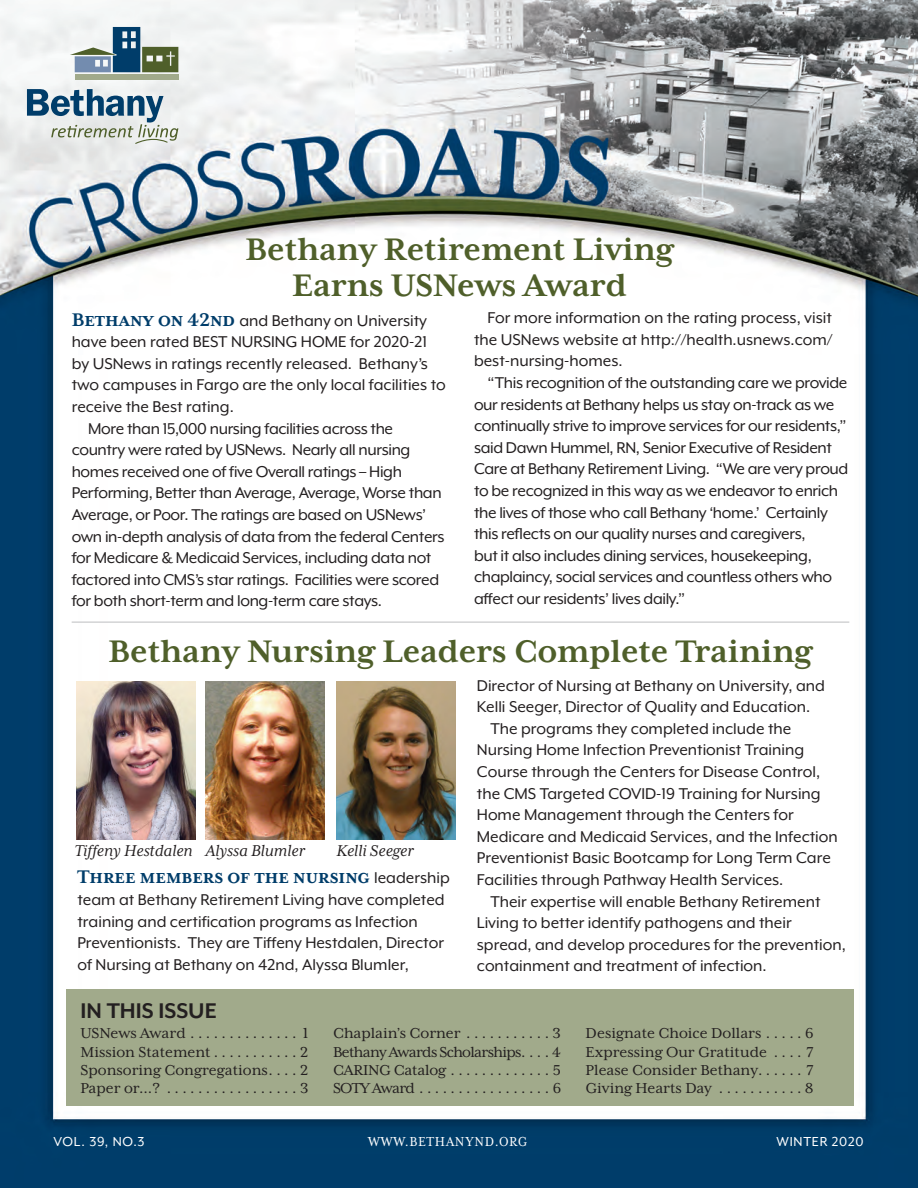
<style>
.page{position:relative;width:918px;height:1188px;background:#fff}
.page>*{position:absolute;margin:0;border:0;box-sizing:border-box;transform-origin:0 0}
.t1{font:700 35.85px/36px "Mrs Eaves XL Serif OT";color:#4f5f2a;text-align:center}
.t2{font:700 24.45px "Mr Eaves XL Mod OT";color:#231f20}
.t3{font:700 21px "Mrs Eaves XL Serif OT";color:#003d6a}
.t4{font:18px/21.6px "Mr Eaves XL Mod OT";color:#231f20;text-align:justify}
.t5{font:18px/21.6px "Mr Eaves XL Mod OT";letter-spacing:-.02em;color:#231f20}
.t6{font:italic 18px "Mrs Eaves XL Serif OT";color:#231f20}
.t7{font:16.5px/18.5px "Mrs Eaves XL Serif OT";color:#231f20;text-align:justify}
.t8{font:15px "Mr Eaves XL Mod OT";letter-spacing:.05em;color:#fff}
.t9{font:15px "Mrs Eaves XL Serif Nar OT";letter-spacing:.05em;color:#fff}
.s1{font-family:"Mrs Eaves XL Serif OT";font-weight:700;font-size:21px;color:#003d6a}
.s2{font-family:"Mr Eaves XL Mod OT";font-weight:400;font-size:18px;color:#231f20}
</style>
<div class="page">
<img style="left:0;top:0;width:918px;height:1188px">
<div style="left:66px;top:989px;width:787px;height:117px;background:#a1aa8b"></div>
<svg style="left:27px;top:89px;width:151px;height:55px"></svg>
<div style="left:75px;top:74px;width:103px;height:6px;background:#a1aa8b"></div>
<svg style="left:70px;top:27px;width:108px;height:45px"></svg>
<hr style="left:72px;top:622px;width:777px;height:1px;background:#bcbdc0">
<img style="left:77px;top:682px;width:119px;height:158px">
<img style="left:205px;top:682px;width:119px;height:158px">
<img style="left:336px;top:682px;width:119px;height:158px">
<h1 class="t1" style="left:245px;top:234px;width:431px">Bethany Retirement Living<br>Earns USNews Award</h1>
<p class="t4" style="left:72px;top:311px;width:357px"><span class="s1">Bethany on 42nd</span> and Bethany on University</p>
<p class="t4" style="left:72px;top:333px;width:357px">have been rated BEST NURSING HOME for 2020-21</p>
<p class="t4" style="left:72px;top:354px;width:358px">by USNews in ratings recently released. Bethany’s</p>
<p class="t4" style="left:72px;top:376px;width:376px">two campuses in Fargo are the only local facilities to</p>
<p class="t4" style="left:72px;top:397px;width:164px">receive the Best rating.</p>
<p class="t5" style="left:88px;top:419px;width:306px">More than 15,000 nursing facilities across the</p>
<p class="t5" style="left:72px;top:441px;width:340px">country were rated by USNews. Nearly all nursing</p>
<p class="t5" style="left:72px;top:462px;width:332px">homes received one of five Overall ratings – High</p>
<p class="t5" style="left:72px;top:484px;width:372px">Performing, Better than Average, Average, Worse than</p>
<p class="t5" style="left:72px;top:505px;width:356px">Average, or Poor. The ratings are based on USNews’</p>
<p class="t5" style="left:72px;top:527px;width:374px">own in-depth analysis of data from the federal Centers</p>
<p class="t5" style="left:72px;top:549px;width:361px">for Medicare &amp; Medicaid Services, including data not</p>
<p class="t5" style="left:72px;top:570px;width:369px">factored into CMS’s star ratings. Facilities were scored</p>
<p class="t5" style="left:72px;top:592px;width:312px">for both short-term and long-term care stays.</p>
<p class="t4" style="left:474px;top:309px;width:360px;text-indent:14px">For more information on the rating process, visit the USNews website at http://health.usnews.com/ best-nursing-homes.</p>
<p class="t5" style="left:474px;top:373px;width:376px;text-indent:14px">“This recognition of the outstanding care we provide our residents at Bethany helps us stay on-track as we continually strive to improve services for our residents,” said Dawn Hummel, RN, Senior Executive of Resident Care at Bethany Retirement Living. “We are very proud to be recognized in this way as we endeavor to enrich the lives of those who call Bethany ‘home.’ Certainly this reflects on our quality nurses and caregivers,<br>but it also includes dining services, housekeeping, chaplaincy, social services and countless others who affect our residents’ lives daily.”</p>
<h1 class="t1" style="left:108px;top:636px;width:707px">Bethany Nursing Leaders Complete Training</h1>
<p class="t6" style="left:74px;top:844px;width:232px">Tiffeny Hestdalen Alyssa Blumler</p>
<p class="t6" style="left:336px;top:844px;width:79px">Kelli Seeger</p>
<p class="t3" style="left:77px;top:870px;width:374px">Three members of the nursing <span class="s2">leadership</span></p>
<p class="t4" style="left:77px;top:890px;width:369px;text-align:left">team at Bethany Retirement Living have completed training and certification programs as Infection Preventionists. They are Tiffeny Hestdalen, Director of Nursing at Bethany on 42nd, Alyssa Blumler,</p>
<h2 class="t2" style="left:80px;top:1002px;width:138px">IN THIS ISSUE</h2>
<p class="t4" style="left:477px;top:676px;width:349px">Director of Nursing at Bethany on University, and</p>
<p class="t4" style="left:477px;top:697px;width:335px">Kelli Seeger, Director of Quality and Education.</p>
<p class="t4" style="left:490px;top:719px;width:302px">The programs they completed include the</p>
<p class="t4" style="left:477px;top:741px;width:329px">Nursing Home Infection Preventionist Training</p>
<p class="t4" style="left:477px;top:762px;width:345px">Course through the Centers for Disease Control,</p>
<p class="t4" style="left:477px;top:784px;width:345px">the CMS Targeted COVID-19 Training for Nursing</p>
<p class="t4" style="left:477px;top:805px;width:318px">Home Management through the Centers for</p>
<p class="t4" style="left:477px;top:827px;width:362px">Medicare and Medicaid Services, and the Infection</p>
<p class="t4" style="left:477px;top:849px;width:356px">Preventionist Basic Bootcamp for Long Term Care</p>
<p class="t4" style="left:477px;top:870px;width:308px">Facilities through Pathway Health Services.</p>
<p class="t4" style="left:490px;top:892px;width:332px">Their expertise will enable Bethany Retirement</p>
<p class="t4" style="left:477px;top:913px;width:316px">Living to better identify pathogens and their</p>
<p class="t4" style="left:477px;top:935px;width:371px">spread, and develop procedures for the prevention,</p>
<p class="t4" style="left:477px;top:957px;width:291px">containment and treatment of infection.</p>
<p class="t7" style="left:80px;top:1025px;width:230px">USNews Award .............. 1<br>Mission Statement . . . . . . . . . . . 2<br>Sponsoring Congregations . . . . 2<br>Paper or...? .................3</p>
<p class="t7" style="left:333px;top:1025px;width:230px">Chaplain’s Corner . . . . . . . . . . . 3<br>Bethany Awards Scholarships . . . . 4<br>CARING Catalog .............5<br>SOTY Award .................6</p>
<p class="t7" style="left:586px;top:1025px;width:230px">Designate Choice Dollars . . . . . 6<br>Expressing Our Gratitude . . . . 7<br>Please Consider Bethany. . . . . . 7<br>Giving Hearts Day ...........8</p>
<p class="t8" style="left:54px;top:1137px;width:93px">VOL. 39, NO.3</p>
<p class="t9" style="left:368px;top:1137px;width:161px">WWW.BETHANYND.ORG</p>
<p class="t8" style="left:777px;top:1137px;width:89px">WINTER 2020</p>
</div>
